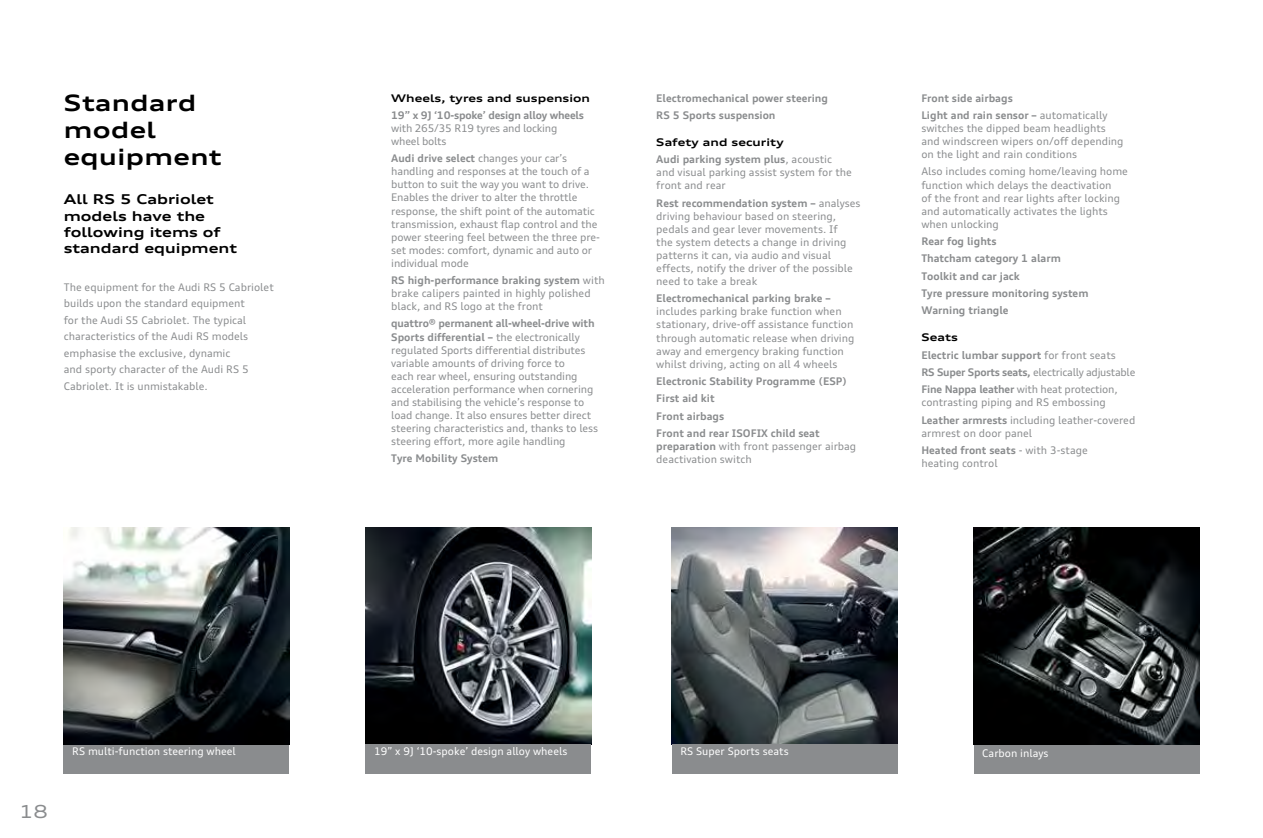
<style>
.page{position:relative;width:1263px;height:838px;background:#fff}
.page>*{position:absolute;margin:0;border:0;box-sizing:border-box;transform-origin:0 0}
.t1{font:700 expanded 22.5px/27px "Audi Type";letter-spacing:.02em;color:#000}
.t2{font:expanded 18px "Audi Type";color:#8a8c8e}
.t3{font:700 expanded 13.5px/16.2px "Audi Type";color:#000}
.t4{font:10.5px/13px "Audi Type";color:#8a8c8e}
.t5{font:700 10.5px/17.2px "Audi Type";color:#8a8c8e}
.t6{font:10.5px "Audi Type";color:#fff}
.t7{font:10.5px/13px "Audi Type";letter-spacing:-.02em;color:#8a8c8e}
.t8{font:700 10.5px "Audi Type";letter-spacing:-.02em;color:#8a8c8e}
.t9{font:700 expanded 10.5px "Audi Type";letter-spacing:.005em;color:#000}
.s1{font-weight:700}
.s2{font-stretch:expanded;color:#000}
.s3{font-weight:400}
</style>
<div class="page">
<div style="left:64px;top:744px;width:225px;height:30px;background:#8a8c8e"></div>
<img style="left:64px;top:527px;width:225px;height:217px">
<img style="left:366px;top:527px;width:225px;height:217px">
<img style="left:672px;top:527px;width:225px;height:217px">
<div style="left:366px;top:744px;width:225px;height:30px;background:#8a8c8e"></div>
<div style="left:672px;top:744px;width:225px;height:30px;background:#8a8c8e"></div>
<div style="left:974px;top:744px;width:225px;height:30px;background:#8a8c8e"></div>
<img style="left:974px;top:527px;width:225px;height:217px">
<h1 class="t1" style="left:64px;top:88px;width:159px">Standard model equipment</h1>
<p class="t3" style="left:64px;top:191px;width:175px">All RS 5 Cabriolet models have the following items of standard equipment</p>
<p class="t4" style="left:64px;top:278px;width:211px;line-height:16.5px">The equipment for the Audi RS 5 Cabriolet builds upon the standard equipment<br>for the Audi S5 Cabriolet. The typical characteristics of the Audi RS models emphasise the exclusive, dynamic<br>and sporty character of the Audi RS 5<br>Cabriolet. It is unmistakable.</p>
<p class="t9" style="left:391px;top:91px;width:200px">Wheels, tyres and suspension</p>
<p class="t8" style="left:391px;top:108px;width:194px">19” x 9J ‘10-spoke’ design alloy wheels</p>
<p class="t7" style="left:391px;top:121px;width:168px">with 265/35 R19 tyres and locking wheel bolts</p>
<p class="t4" style="left:391px;top:152px;width:210px"><span class="s1">Audi drive select</span> changes your car’s handling and responses at the touch of a button to suit the way you want to drive.<br>Enables the driver to alter the throttle response, the shift point of the automatic transmission, exhaust flap control and the power steering feel between the three pre&shy;set modes: comfort, dynamic and auto or individual mode</p>
<p class="t4" style="left:391px;top:274px;width:215px"><span class="s1">RS high-performance braking system</span> with brake calipers painted in highly polished black, and RS logo at the front</p>
<p class="t4" style="left:391px;top:317px;width:208px"><span class="s1">quattro® permanent all-wheel-drive with Sports differential –</span> the electronically regulated Sports differential distributes variable amounts of driving force to<br>each rear wheel, ensuring outstanding acceleration performance when cornering and stabilising the vehicle’s response to load change. It also ensures better direct steering characteristics and, thanks to less steering effort, more agile handling</p>
<p class="t5" style="left:391px;top:450px;width:109px">Tyre Mobility System</p>
<p class="t5" style="left:656px;top:89px;width:173px">Electromechanical power steering<br>RS 5 Sports suspension</p>
<p class="t5" style="left:656px;top:133px;width:177px"><span class="s2">Safety and security<br></span>Audi parking system plus<span class="s3">, acoustic</span></p>
<p class="t4" style="left:656px;top:166px;width:197px">and visual parking assist system for the front and rear</p>
<p class="t4" style="left:656px;top:196px;width:206px"><span class="s1">Rest recommendation system –</span> analyses driving behaviour based on steering, pedals and gear lever movements. If<br>the system detects a change in driving patterns it can, via audio and visual effects, notify the driver of the possible need to take a break</p>
<p class="t5" style="left:656px;top:290px;width:176px">Electromechanical parking brake –</p>
<p class="t4" style="left:656px;top:305px;width:200px">includes parking brake function when stationary, drive-off assistance function through automatic release when driving away and emergency braking function whilst driving, acting on all 4 wheels</p>
<p class="t5" style="left:656px;top:372px;width:192px">Electronic Stability Programme (ESP)<br>First aid kit<br>Front airbags<br>Front and rear ISOFIX child seat</p>
<p class="t4" style="left:656px;top:439px;width:201px"><span class="s1">preparation</span> with front passenger airbag deactivation switch</p>
<p class="t5" style="left:921px;top:89px;width:188px">Front side airbags<br>Light and rain sensor – <span class="s3">automatically</span></p>
<p class="t4" style="left:921px;top:122px;width:204px">switches the dipped beam headlights and windscreen wipers on/off depending on the light and rain conditions</p>
<p class="t4" style="left:921px;top:165px;width:208px">Also includes coming home/leaving home function which delays the deactivation<br>of the front and rear lights after locking and automatically activates the lights when unlocking</p>
<p class="t5" style="left:921px;top:232px;width:169px">Rear fog lights<br>Thatcham category 1 alarm<br>Toolkit and car jack<br>Tyre pressure monitoring system<br>Warning triangle</p>
<p class="t5" style="left:921px;top:329px;width:216px"><span class="s2">Seats<br></span>Electric lumbar support <span class="s3">for front seats<br></span>RS Super Sports seats, <span class="s3">electrically adjustable </span>Fine Nappa leather <span class="s3">with heat protection,</span></p>
<p class="t4" style="left:921px;top:394px;width:215px;line-height:17.2px">contrasting piping and RS embossing<br><span class="s1">Leather armrests</span> including leather-covered</p>
<p class="t4" style="left:921px;top:424px;width:168px;line-height:17.2px">armrest on door panel<br><span class="s1">Heated front seats</span> - with 3-stage</p>
<p class="t4" style="left:921px;top:456px;width:78px">heating control</p>
<h2 class="t2" style="left:19px;top:799px;width:30px">18</h2>
<p class="t6" style="left:72px;top:745px;width:165px">RS multi-function steering wheel</p>
<p class="t6" style="left:374px;top:745px;width:195px">19” x 9J ‘10-spoke’ design alloy wheels</p>
<p class="t6" style="left:680px;top:745px;width:110px">RS Super Sports seats</p>
<p class="t6" style="left:982px;top:746px;width:68px">Carbon inlays</p>
</div>
